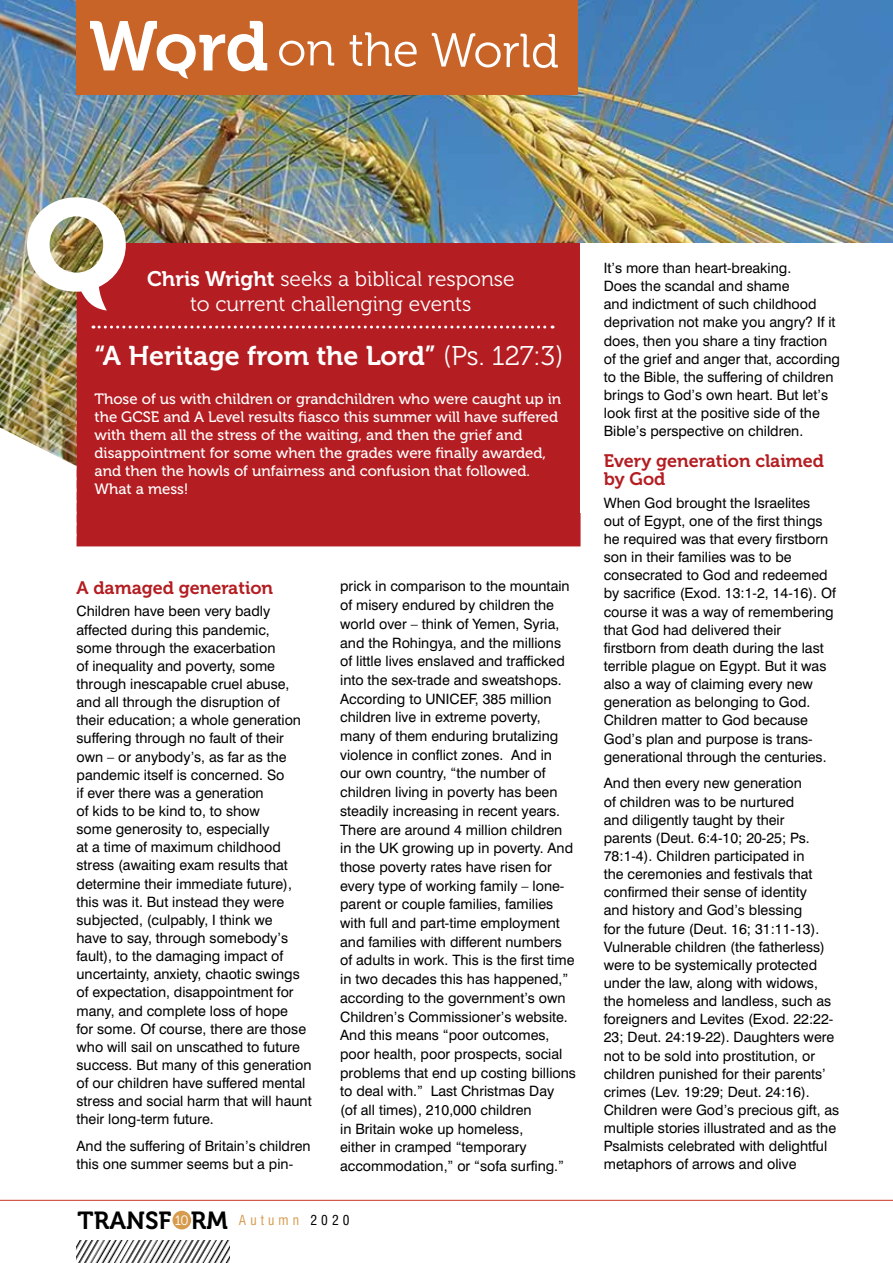
<style>
.page{position:relative;width:893px;height:1263px;background:#fff}
.page>*{position:absolute;margin:0;border:0;box-sizing:border-box;transform-origin:0 0}
.t1{font:27px "Museo 700";color:#fff}
.t2{font:24.6px "Museo 700";color:#000}
.t3{font:21px/25.5px "Museo 300";color:#fff;text-align:center}
.t4{font:18px/18.1px "Museo 700";color:#b41d21}
.t5{font:15px/18px "Museo 500";color:#fff}
.t6{font:14.25px/18.1px "Swiss 721 BT";color:#000}
.s1{font-family:"Museo 700"}
.s2{font-family:"Museo 300"}
.s3{color:#fff}
</style>
<div class="page">
<img style="left:76px;top:1240px;width:154px;height:23px">
<div style="left:172px;top:1211px;width:19px;height:18px;background:#d79b4d;border-radius:50%"></div>
<hr style="left:0;top:1200px;width:893px;height:1px;background:#cb3427">
<img style="left:0;top:0;width:893px;height:270px">
<div style="left:77px;top:243px;width:503px;height:303px;background:#b41d21"></div>
<div style="left:77px;top:0;width:501px;height:94px;background:#c96429"></div>
<div style="left:580px;top:244px;width:313px;height:269px;background:#fff"></div>
<svg style="left:93px;top:325px;width:460px;height:3px"></svg>
<svg style="left:90px;top:21px;width:177px;height:58px"></svg>
<svg style="left:279px;top:32px;width:279px;height:36px"></svg>
<img style="left:0;top:270px;width:77px;height:270px">
<img style="left:27px;top:197px;width:99px;height:113px">
<h3 class="t3" style="left:147px;top:266px;width:369px"><span class="s1">Chris Wright</span> seeks a biblical response to current challenging events</h3>
<h1 class="t1" style="left:94px;top:340px;width:470px">“A Heritage from the Lord” <span class="s2">(Ps. 127:3)</span></h1>
<p class="t5" style="left:94px;top:390px;width:468px">Those of us with children or grandchildren who were caught up in the GCSE and A Level results fiasco this summer will have suffered with them all the stress of the waiting, and then the grief and disappointment for some when the grades were finally awarded, and then the howls of unfairness and confusion that followed.<br>What a mess!</p>
<p class="t4" style="left:77px;top:579px;width:198px">A damaged generation</p>
<p class="t6" style="left:77px;top:602px;width:237px">Children have been very badly affected during this pandemic,<br>some through the exacerbation<br>of inequality and poverty, some through inescapable cruel abuse, and all through the disruption of<br>their education; a whole generation suffering through no fault of their own – or anybody’s, as far as the pandemic itself is concerned. So<br>if ever there was a generation<br>of kids to be kind to, to show<br>some generosity to, especially<br>at a time of maximum childhood stress (awaiting exam results that determine their immediate future), this was it. But instead they were subjected, (culpably, I think we<br>have to say, through somebody’s fault), to the damaging impact of uncertainty, anxiety, chaotic swings of expectation, disappointment for many, and complete loss of hope<br>for some. Of course, there are those who will sail on unscathed to future success. But many of this generation of our children have suffered mental stress and social harm that will haunt their long-term future.</p>
<p class="t6" style="left:77px;top:1137px;width:236px">And the suffering of Britain’s children this one summer seems but a pin-</p>
<p class="t6" style="left:340px;top:577px;width:237px;line-height:18.8px">prick in comparison to the mountain of misery endured by children the world over – think of Yemen, Syria, and the Rohingya, and the millions of little lives enslaved and trafficked into the sex-trade and sweatshops.<br>According to UNICEF, 385 million children live in extreme poverty, many of them enduring brutalizing violence in conflict zones. And in our own country, “the number of children living in poverty has been steadily increasing in recent years.<br>There are around 4 million children in the UK growing up in poverty. And those poverty rates have risen for every type of working family – lone&shy;parent or couple families, families with full and part-time employment and families with different numbers of adults in work. This is the first time in two decades this has happened,” according to the government’s own Children’s Commissioner’s website.<br>And this means “poor outcomes, poor health, poor prospects, social problems that end up costing billions to deal with.” Last Christmas Day<br>(of all times), 210,000 children<br>in Britain woke up homeless,<br>either in cramped “temporary accommodation,” or “sofa surfing.”</p>
<h2 class="t2" style="left:78px;top:1207px;width:273px">transf<span class="s3">o</span><sup>10</sup>rm <sup>Autumn</sup> <sup>2020</sup></h2>
<p class="t6" style="left:604px;top:259px;width:238px">It’s more than heart-breaking.<br>Does the scandal and shame<br>and indictment of such childhood deprivation not make you angry? If it does, then you share a tiny fraction of the grief and anger that, according to the Bible, the suffering of children brings to God’s own heart. But let’s look first at the positive side of the Bible’s perspective on children.</p>
<p class="t4" style="left:604px;top:452px;width:222px">Every generation claimed by God</p>
<p class="t6" style="left:604px;top:493px;width:234px">When God brought the Israelites<br>out of Egypt, one of the first things he required was that every firstborn son in their families was to be consecrated to God and redeemed by sacrifice (Exod. 13:1-2, 14-16). Of course it was a way of remembering that God had delivered their firstborn from death during the last terrible plague on Egypt. But it was also a way of claiming every new generation as belonging to God.<br>Children matter to God because God’s plan and purpose is trans&shy;generational through the centuries.</p>
<p class="t6" style="left:604px;top:774px;width:237px">And then every new generation<br>of children was to be nurtured<br>and diligently taught by their<br>parents (Deut. 6:4-10; 20-25; Ps.<br>78:1-4). Children participated in<br>the ceremonies and festivals that confirmed their sense of identity<br>and history and God’s blessing<br>for the future (Deut. 16; 31:11-13).<br>Vulnerable children (the fatherless) were to be systemically protected under the law, along with widows, the homeless and landless, such as foreigners and Levites (Exod. 22:22- 23; Deut. 24:19-22). Daughters were not to be sold into prostitution, or children punished for their parents’ crimes (Lev. 19:29; Deut. 24:16).<br>Children were God’s precious gift, as multiple stories illustrated and as the Psalmists celebrated with delightful metaphors of arrows and olive</p>
</div>
